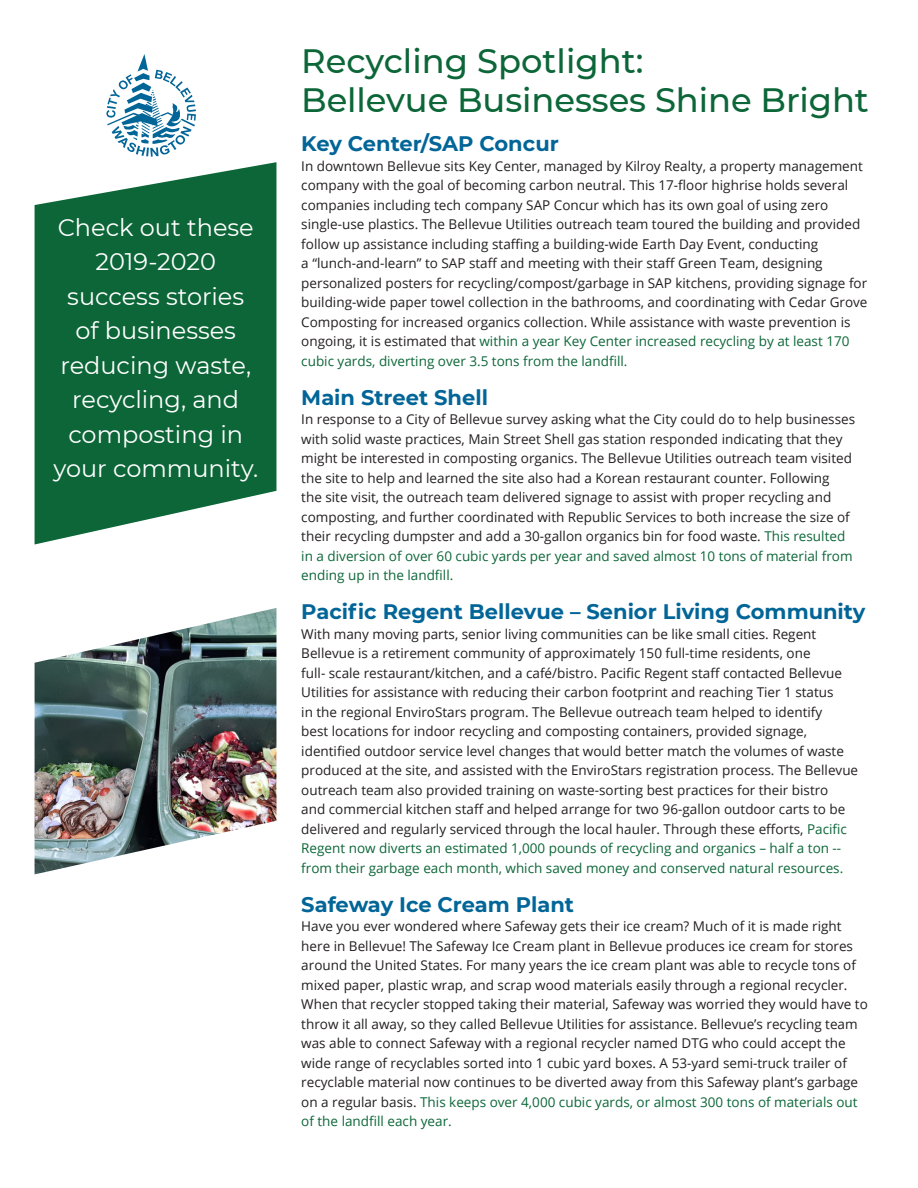
<style>
.page{position:relative;width:918px;height:1188px;background:#fff}
.page>*{position:absolute;margin:0;border:0;box-sizing:border-box;transform-origin:0 0}
.t1{font:500 33.75px "Montserrat";letter-spacing:-.005em;color:#0c6638}
.t2{font:24px/34.5px "Montserrat";color:#fff;text-align:center}
.t3{font:700 21px "Montserrat";color:#026598}
.t4{font:13.5px/19.5px "Open Sans";color:#231f20}
.s1{color:#0c6638}
</style>
<div class="page">
<svg style="left:106px;top:54px;width:90px;height:103px"></svg>
<svg style="left:35px;top:162px;width:241px;height:383px;background:#2b7951"></svg>
<img style="left:35px;top:608px;width:241px;height:266px">
<p class="t2" style="left:58px;top:209px;width:198px">Check out these</p>
<p class="t2" style="left:60px;top:244px;width:192px">2019-2020 success stories of businesses reducing waste, recycling, and</p>
<p class="t2" style="left:53px;top:416px;width:206px">composting in your community.</p>
<p class="t1" style="left:301px;top:38px;width:344px">Recycling Spotlight:</p>
<p class="t1" style="left:301px;top:77px;width:569px">Bellevue Businesses Shine Bright</p>
<p class="t3" style="left:301px;top:129px;width:259px">Key Center/SAP Concur</p>
<p class="t4" style="left:301px;top:156px;width:568px">In downtown Bellevue sits Key Center, managed by Kilroy Realty, a property management company with the goal of becoming carbon neutral. This 17-floor highrise holds several companies including tech company SAP Concur which has its own goal of using zero single-use plastics. The Bellevue Utilities outreach team toured the building and provided follow up assistance including staffing a building-wide Earth Day Event, conducting<br>a “lunch-and-learn” to SAP staff and meeting with their staff Green Team, designing personalized posters for recycling/compost/garbage in SAP kitchens, providing signage for building-wide paper towel collection in the bathrooms, and coordinating with Cedar Grove Composting for increased organics collection. While assistance with waste prevention is ongoing, it is estimated that <span class="s1">within a year Key Center increased recycling by at least 170 cubic yards, diverting over 3.5 tons from the landfill.</span></p>
<p class="t3" style="left:301px;top:382px;width:188px">Main Street Shell</p>
<p class="t4" style="left:301px;top:409px;width:555px">In response to a City of Bellevue survey asking what the City could do to help businesses with solid waste practices, Main Street Shell gas station responded indicating that they might be interested in composting organics. The Bellevue Utilities outreach team visited the site to help and learned the site also had a Korean restaurant counter. Following<br>the site visit, the outreach team delivered signage to assist with proper recycling and composting, and further coordinated with Republic Services to both increase the size of their recycling dumpster and add a 30-gallon organics bin for food waste. <span class="s1">This resulted in a diversion of over 60 cubic yards per year and saved almost 10 tons of material from ending up in the landfill.</span></p>
<p class="t3" style="left:301px;top:597px;width:566px">Pacific Regent Bellevue – Senior Living Community</p>
<p class="t4" style="left:301px;top:624px;width:558px">With many moving parts, senior living communities can be like small cities. Regent Bellevue is a retirement community of approximately 150 full-time residents, one<br>full- scale restaurant/kitchen, and a café/bistro. Pacific Regent staff contacted Bellevue Utilities for assistance with reducing their carbon footprint and reaching Tier 1 status<br>in the regional EnviroStars program. The Bellevue outreach team helped to identify<br>best locations for indoor recycling and composting containers, provided signage, identified outdoor service level changes that would better match the volumes of waste produced at the site, and assisted with the EnviroStars registration process. The Bellevue outreach team also provided training on waste-sorting best practices for their bistro<br>and commercial kitchen staff and helped arrange for two 96-gallon outdoor carts to be delivered and regularly serviced through the local hauler. Through these efforts, <span class="s1">Pacific Regent now diverts an estimated 1,000 pounds of recycling and organics – half a ton -- from their garbage each month, which saved money and conserved natural resources.</span></p>
<p class="t3" style="left:301px;top:889px;width:274px">Safeway Ice Cream Plant</p>
<p class="t4" style="left:301px;top:916px;width:568px">Have you ever wondered where Safeway gets their ice cream? Much of it is made right here in Bellevue! The Safeway Ice Cream plant in Bellevue produces ice cream for stores around the United States. For many years the ice cream plant was able to recycle tons of mixed paper, plastic wrap, and scrap wood materials easily through a regional recycler.<br>When that recycler stopped taking their material, Safeway was worried they would have to throw it all away, so they called Bellevue Utilities for assistance. Bellevue’s recycling team was able to connect Safeway with a regional recycler named DTG who could accept the wide range of recyclables sorted into 1 cubic yard boxes. A 53-yard semi-truck trailer of recyclable material now continues to be diverted away from this Safeway plant’s garbage on a regular basis. <span class="s1">This keeps over 4,000 cubic yards, or almost 300 tons of materials out of the landfill each year.</span></p>
</div>
